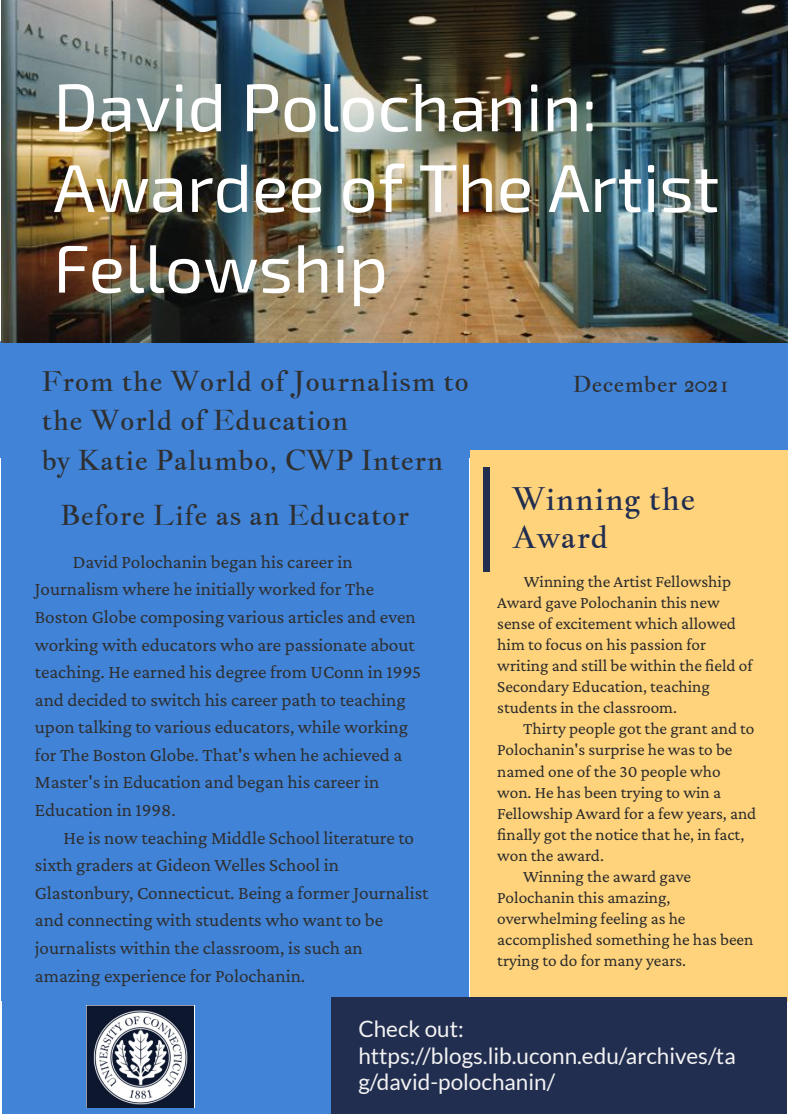
<style>
.page{position:relative;width:788px;height:1114px;background:#fff}
.page>*{position:absolute;margin:0;border:0;box-sizing:border-box;transform-origin:0 0}
.t1{font:67.5px/80.6px "Exo 2.0";color:#fff}
.t2{font:31.88px/37.5px "Jacques Francois";color:#222e50}
.t3{font:28.12px/39.4px "Jacques Francois";color:#2f2f30}
.t4{font:22.5px/26.2px "Lato";color:#f2f2f2}
.t5{font:22.5px "Jacques Francois";color:#2f2f30}
.t6{font:19.12px/27.6px "Crimson Pro";color:#2f2f30}
.t7{font:17.25px/21.1px "Crimson Pro";color:#2b2b2b}
</style>
<div class="page">
<div style="left:1px;top:446px;width:467px;height:554px;background:#4183d7"></div>
<div style="left:1px;top:341px;width:787px;height:116px;background:#4183d7"></div>
<div style="left:470px;top:450px;width:318px;height:551px;background:#ffd37c"></div>
<div style="left:324px;top:997px;width:462px;height:116px;background:#222e50"></div>
<div style="left:2px;top:989px;width:328px;height:124px;background:#4183d7"></div>
<div style="left:483px;top:467px;width:7px;height:104px;background:#222e50"></div>
<img style="left:86px;top:1005px;width:108px;height:102px">
<img style="left:1px;top:0;width:787px;height:342px">
<h1 class="t1" style="left:53px;top:69px;width:667px">David Polochanin:<br>Awardee of The Artist<br>Fellowship</h1>
<h3 class="t3" style="left:41px;top:361px;width:429px">From the World of Journalism to</h3>
<p class="t5" style="left:572px;top:369px;width:159px">December 2021</p>
<h3 class="t3" style="left:41px;top:401px;width:403px">the World of Education<br>by Katie Palumbo, CWP Intern</h3>
<h3 class="t3" style="left:60px;top:495px;width:351px">Before Life as an Educator</h3>
<p class="t6" style="left:35px;top:547px;width:388px;text-indent:38px">David Polochanin began his career in Journalism where he initially worked for The Boston Globe composing various articles and even working with educators who are passionate about teaching. He earned his degree from UConn in 1995 and decided to switch his career path to teaching upon talking to various educators, while working for The Boston Globe. That's when he achieved a Master's in Education and began his career in Education in 1998.</p>
<p class="t6" style="left:35px;top:823px;width:395px;text-indent:29px">He is now teaching Middle School literature to sixth graders at Gideon Welles School in Glastonbury, Connecticut. Being a former Journalist and connecting with students who want to be journalists within the classroom, is such an amazing experience for Polochanin.</p>
<h2 class="t2" style="left:511px;top:480px;width:185px">Winning the<br>Award</h2>
<p class="t7" style="left:497px;top:570px;width:257px;text-indent:27px">Winning the Artist Fellowship<br>Award gave Polochanin this new sense of excitement which allowed him to focus on his passion for writing and still be within the field of<br>Secondary Education, teaching students in the classroom.</p>
<p class="t7" style="left:523px;top:718px;width:233px">Thirty people got the grant and to</p>
<p class="t7" style="left:497px;top:739px;width:237px">Polochanin's surprise he was to be</p>
<p class="t7" style="left:497px;top:760px;width:225px">named one of the 30 people who</p>
<p class="t7" style="left:497px;top:781px;width:225px">won. He has been trying to win a</p>
<p class="t7" style="left:497px;top:802px;width:260px">Fellowship Award for a few years, and</p>
<p class="t7" style="left:497px;top:823px;width:248px">finally got the notice that he, in fact,</p>
<p class="t7" style="left:497px;top:844px;width:108px">won the award.</p>
<p class="t7" style="left:523px;top:865px;width:169px">Winning the award gave</p>
<p class="t7" style="left:497px;top:886px;width:174px">Polochanin this amazing,</p>
<p class="t7" style="left:497px;top:907px;width:190px">overwhelming feeling as he</p>
<p class="t7" style="left:497px;top:928px;width:258px">accomplished something he has been</p>
<p class="t7" style="left:497px;top:950px;width:190px">trying to do for many years.</p>
<p class="t4" style="left:358px;top:1015px;width:379px">Check out: https://blogs.lib.uconn.edu/archives/ta g/david-polochanin/</p>
</div>
